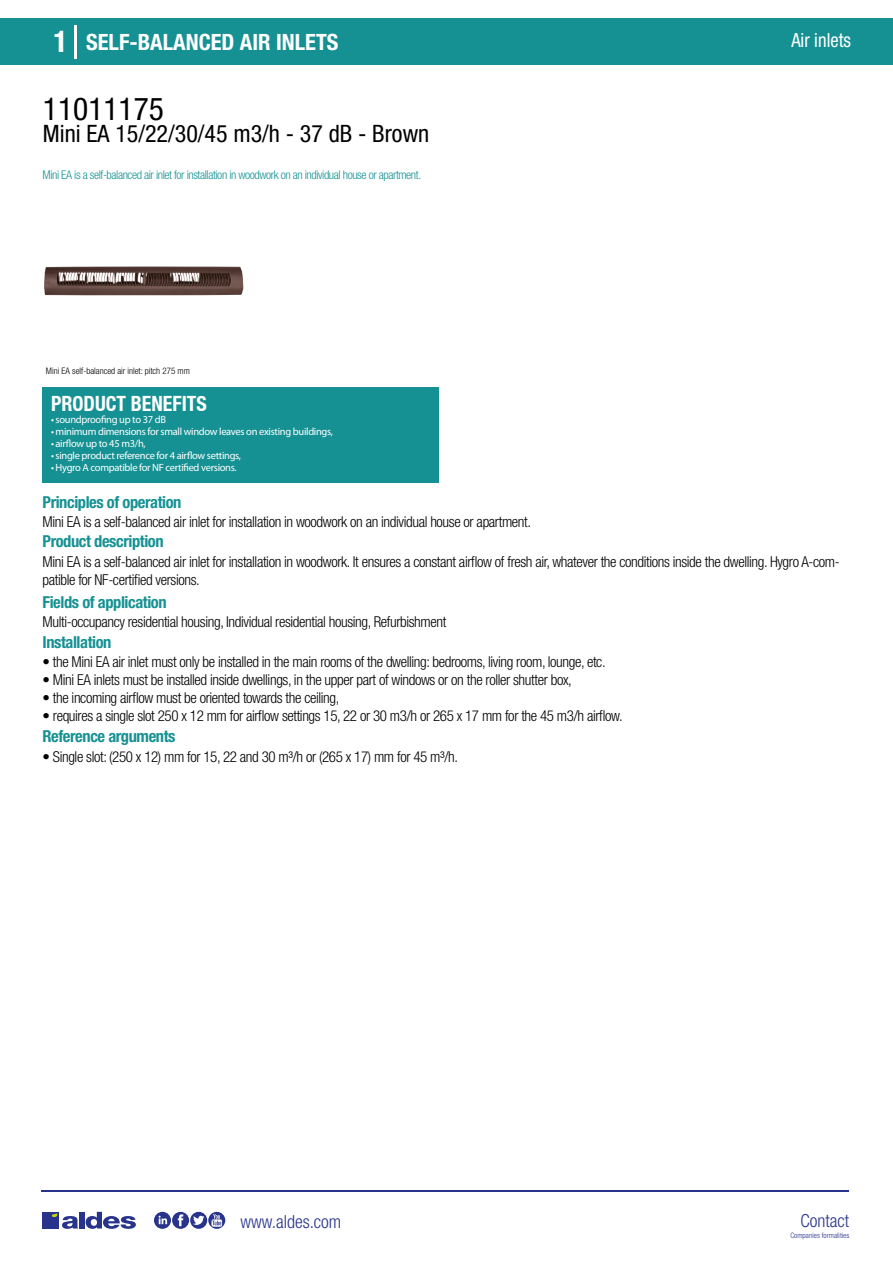
<style>
.page{position:relative;width:893px;height:1263px;background:#fff}
.page>*{position:absolute;margin:0;border:0;box-sizing:border-box;transform-origin:0 0}
.t1{font:condensed 31.5px "Helvetica Neue LT Std";color:#000}
.t2{font:condensed 24px "Helvetica Neue LT Std";color:#000}
.t3{font:700 condensed 22.5px "Helvetica Neue LT Std";color:#fff}
.t4{font:700 condensed 21px "Helvetica Neue";color:#fff;scale:.95 1}
.t5{font:condensed 19.5px "Helvetica Neue LT Std";color:#fff;scale:.95 1}
.t6{font:300 condensed 18px "Helvetica Neue";color:#28348b}
.t7{font:700 condensed 16.5px "Helvetica Neue LT Std";letter-spacing:-.025em;color:#169193}
.t8{font:300 condensed 15px/18px "Helvetica Neue LT Std";letter-spacing:-.025em;color:#000}
.t9{font:300 condensed 12px "Helvetica Neue LT Std";letter-spacing:-.035em;color:#169193}
.t10{font:10.5px "Myriad Pro";letter-spacing:-.03em;color:#fff}
.t11{font:300 condensed 9px "Helvetica Neue";color:#000}
.t12{font:300 condensed 7.5px "Helvetica Neue";color:#28348b}
.s1{font-size:30px}
</style>
<div class="page">
<div style="left:0;top:18px;width:893px;height:46px;background:#169193"></div>
<div style="left:43px;top:387px;width:396px;height:96px;background:#169193"></div>
<hr style="left:74px;top:25px;width:2px;height:33px;background:#fff">
<svg style="left:44px;top:266px;width:200px;height:30px"></svg>
<hr style="left:41px;top:1190px;width:808px;height:1px;background:#28348b">
<svg style="left:154px;top:1212px;width:71px;height:17px"></svg>
<div style="left:42px;top:1212px;width:17px;height:16px;background:#28348b"></div>
<div style="left:79px;top:1212px;width:5px;height:16px;background:#28348b"></div>
<svg style="left:86px;top:1212px;width:50px;height:17px"></svg>
<svg style="left:52px;top:1213px;width:26px;height:16px"></svg>
<h3 class="t3" style="left:54px;top:28px;width:286px"><span class="s1">1</span> SELF-BALANCED AIR INLETS</h3>
<h3 class="t5" style="left:791px;top:29px;width:64px">Air inlets</h3>
<h1 class="t1" style="left:43px;top:91px;width:122px">11011175</h1>
<h2 class="t2" style="left:43px;top:120px;width:388px">Mini EA 15/22/30/45 m3/h - 37 dB - Brown</h2>
<p class="t9" style="left:43px;top:167px;width:380px">Mini EA is a self-balanced air inlet for installation in woodwork on an individual house or apartment.</p>
<p class="t11" style="left:46px;top:365px;width:145px">Mini EA self-balanced air inlet: pitch 275 mm</p>
<h3 class="t4" style="left:51px;top:391px;width:166px">PRODUCT BENEFITS</h3>
<p class="t10" style="left:51px;top:413px;width:117px">• soundproofing up to 37 dB</p>
<p class="t10" style="left:51px;top:425px;width:283px">• minimum dimensions for small window leaves on existing buildings,</p>
<p class="t10" style="left:51px;top:437px;width:96px">• airflow up to 45 m3/h,</p>
<p class="t10" style="left:51px;top:449px;width:192px">• single product reference for 4 airflow settings,</p>
<p class="t10" style="left:51px;top:461px;width:187px">• Hygro A compatible for NF certified versions.</p>
<p class="t7" style="left:43px;top:492px;width:140px">Principles of operation</p>
<p class="t7" style="left:43px;top:531px;width:123px">Product description</p>
<p class="t8" style="left:43px;top:513px;width:490px">Mini EA is a self-balanced air inlet for installation in woodwork on an individual house or apartment.</p>
<p class="t8" style="left:43px;top:552px;width:799px">Mini EA is a self-balanced air inlet for installation in woodwork. It ensures a constant airflow of fresh air, whatever the conditions inside the dwelling. Hygro A-com&shy;patible for NF-certified versions.</p>
<p class="t8" style="left:43px;top:613px;width:405px">Multi-occupancy residential housing, Individual residential housing, Refurbishment</p>
<p class="t8" style="left:43px;top:652px;width:565px">• the Mini EA air inlet must only be installed in the main rooms of the dwelling: bedrooms, living room, lounge, etc.</p>
<p class="t8" style="left:43px;top:670px;width:531px">• Mini EA inlets must be installed inside dwellings, in the upper part of windows or on the roller shutter box,</p>
<p class="t8" style="left:43px;top:688px;width:298px">• the incoming airflow must be oriented towards the ceiling,</p>
<p class="t8" style="left:43px;top:706px;width:582px">• requires a single slot 250 x 12 mm for airflow settings 15, 22 or 30 m3/h or 265 x 17 mm for the 45 m3/h airflow.</p>
<p class="t7" style="left:43px;top:592px;width:126px">Fields of application</p>
<p class="t7" style="left:43px;top:632px;width:70px">Installation</p>
<p class="t7" style="left:43px;top:726px;width:135px">Reference arguments</p>
<p class="t8" style="left:43px;top:747px;width:417px">• Single slot: (250 x 12) mm for 15, 22 and 30 m³/h or (265 x 17) mm for 45 m³/h.</p>
<p class="t6" style="left:240px;top:1211px;width:102px">www.aldes.com</p>
<p class="t6" style="left:800px;top:1211px;width:50px">Contact</p>
<p class="t12" style="left:790px;top:1230px;width:60px">Companies formalities</p>
</div>
